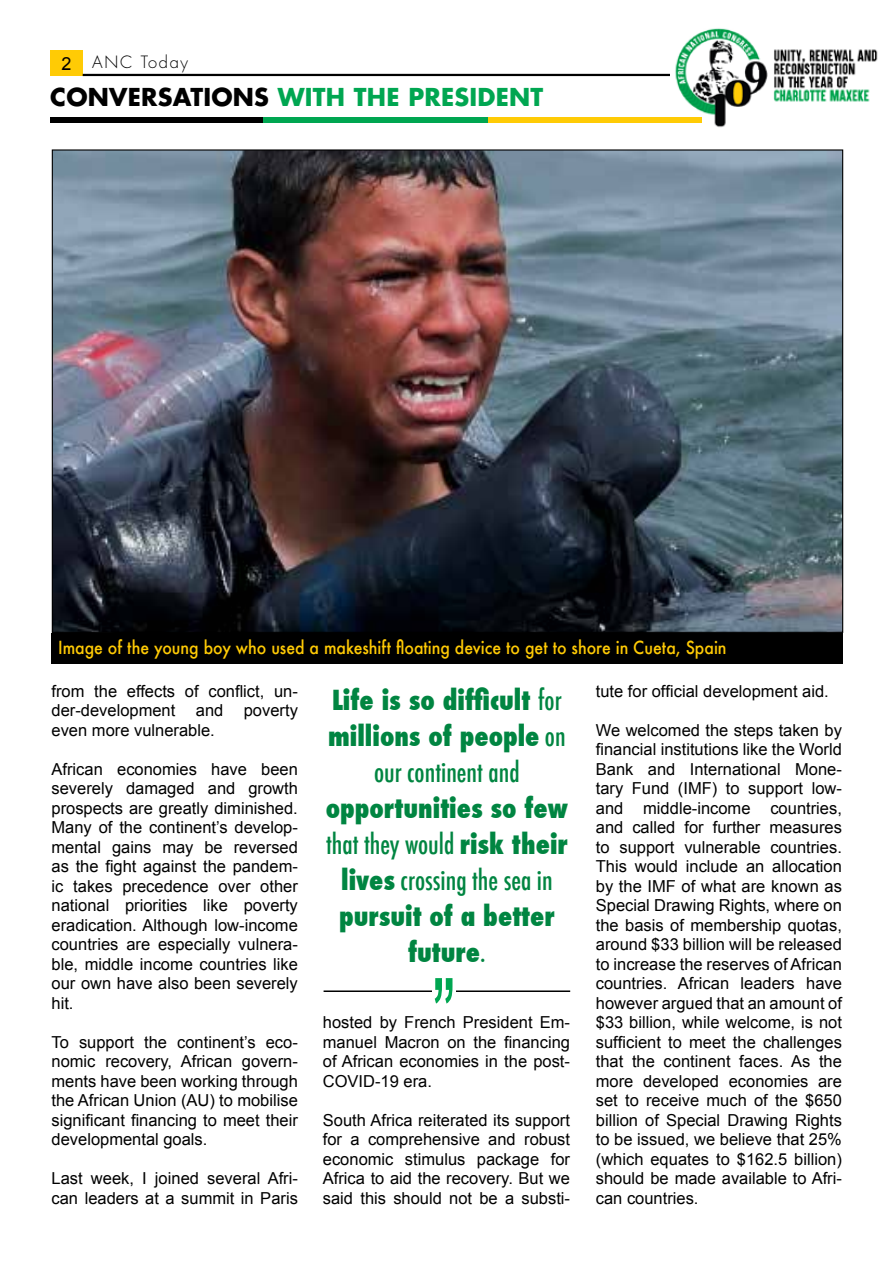
<style>
.page{position:relative;width:893px;height:1263px;background:#fff}
.page>*{position:absolute;margin:0;border:0;box-sizing:border-box;transform-origin:0 0}
.t1{font:700 85.8px "Arial Narrow";color:#00a651;scale:.69 1}
.t2{font:800 condensed 27px/36px "Futura";color:#008541;text-align:center}
.t3{font:700 24px "Futura Std";letter-spacing:.01em;color:#00a651}
.t4{font:500 17.7px "Futura";color:#ffcb05;scale:.9 1}
.t5{font:16.5px/19.5px "Arial";color:#000;text-align:justify}
.t6{font:300 16.5px "Futura Std";letter-spacing:.1em;color:#000}
.s1{font-family:"Arial";font-weight:400;font-size:18px}
.s2{color:#000}
.s3{font-weight:500}
</style>
<div class="page">
<div style="left:50px;top:51px;width:33px;height:25px;background:#ffcb05"></div>
<img style="left:666px;top:28px;width:212px;height:100px">
<hr style="left:83px;top:74px;width:587px;height:2px;background:#000">
<div style="left:50px;top:117px;width:214px;height:6px;background:#000"></div>
<div style="left:264px;top:117px;width:224px;height:6px;background:#00a651"></div>
<div style="left:488px;top:117px;width:213px;height:6px;background:#ffcb05"></div>
<img style="left:54px;top:151px;width:787px;height:480px">
<div style="left:52px;top:633px;width:791px;height:30px;background:#000"></div>
<hr style="left:324px;top:990px;width:246px;height:2px;background:#000">
<div style="left:432px;top:986px;width:24px;height:10px;background:#fff"></div>
<p class="t6" style="left:61px;top:52px;width:128px"><span class="s1">2</span> ANC Today</p>
<h3 class="t3" style="left:50px;top:81px;width:495px"><span class="s2">CONVERSATIONS</span> WITH THE PRESIDENT</h3>
<p class="t4" style="left:58px;top:635px;width:744px">Image of the young boy who used a makeshift floating device to get to shore in Cueta, Spain</p>
<h2 class="t2" style="left:328px;top:682px;width:239px">Life is so difficult <span class="s3">for </span>millions of people <span class="s3">on our continent and</span></h2>
<h2 class="t2" style="left:326px;top:790px;width:244px">opportunities so few <span class="s3">that they would</span> risk their lives <span class="s3">crossing the sea in </span>pursuit of a better future<span class="s3">.</span></h2>
<h1 class="t1" style="left:456px;top:1037px;width:36px;rotate:-180deg">‘‘</h1>
<p class="t5" style="left:52px;top:681px;width:248px">from the effects of conflict, un&shy;der-development and poverty even more vulnerable.</p>
<p class="t5" style="left:52px;top:759px;width:248px">African economies have been severely damaged and growth prospects are greatly diminished.<br>Many of the continent’s develop&shy;mental gains may be reversed as the fight against the pandem&shy;ic takes precedence over other national priorities like poverty eradication. Although low-income countries are especially vulnera&shy;ble, middle income countries like our own have also been severely hit.</p>
<p class="t5" style="left:52px;top:1032px;width:248px">To support the continent’s eco&shy;nomic recovery, African govern&shy;ments have been working through the African Union (AU) to mobilise significant financing to meet their developmental goals.</p>
<p class="t5" style="left:52px;top:1169px;width:248px">Last week, I joined several Afri&shy;can leaders at a summit in Paris</p>
<p class="t5" style="left:596px;top:681px;width:234px">tute for official development aid.</p>
<p class="t5" style="left:596px;top:720px;width:248px">We welcomed the steps taken by financial institutions like the World Bank and International Mone&shy;tary Fund (IMF) to support low&shy;and middle-income countries, and called for further measures to support vulnerable countries.<br>This would include an allocation by the IMF of what are known as Special Drawing Rights, where on the basis of membership quotas, around $33 billion will be released to increase the reserves of African countries. African leaders have however argued that an amount of $33 billion, while welcome, is not sufficient to meet the challenges that the continent faces. As the more developed economies are set to receive much of the $650 billion of Special Drawing Rights to be issued, we believe that 25% (which equates to $162.5 billion) should be made available to Afri&shy;can countries.</p>
<p class="t5" style="left:323px;top:1013px;width:249px">hosted by French President Em&shy;manuel Macron on the financing of African economies in the post-COVID-19 era.</p>
<p class="t5" style="left:323px;top:1110px;width:249px">South Africa reiterated its support for a comprehensive and robust economic stimulus package for Africa to aid the recovery. But we said this should not be a substi-</p>
</div>
